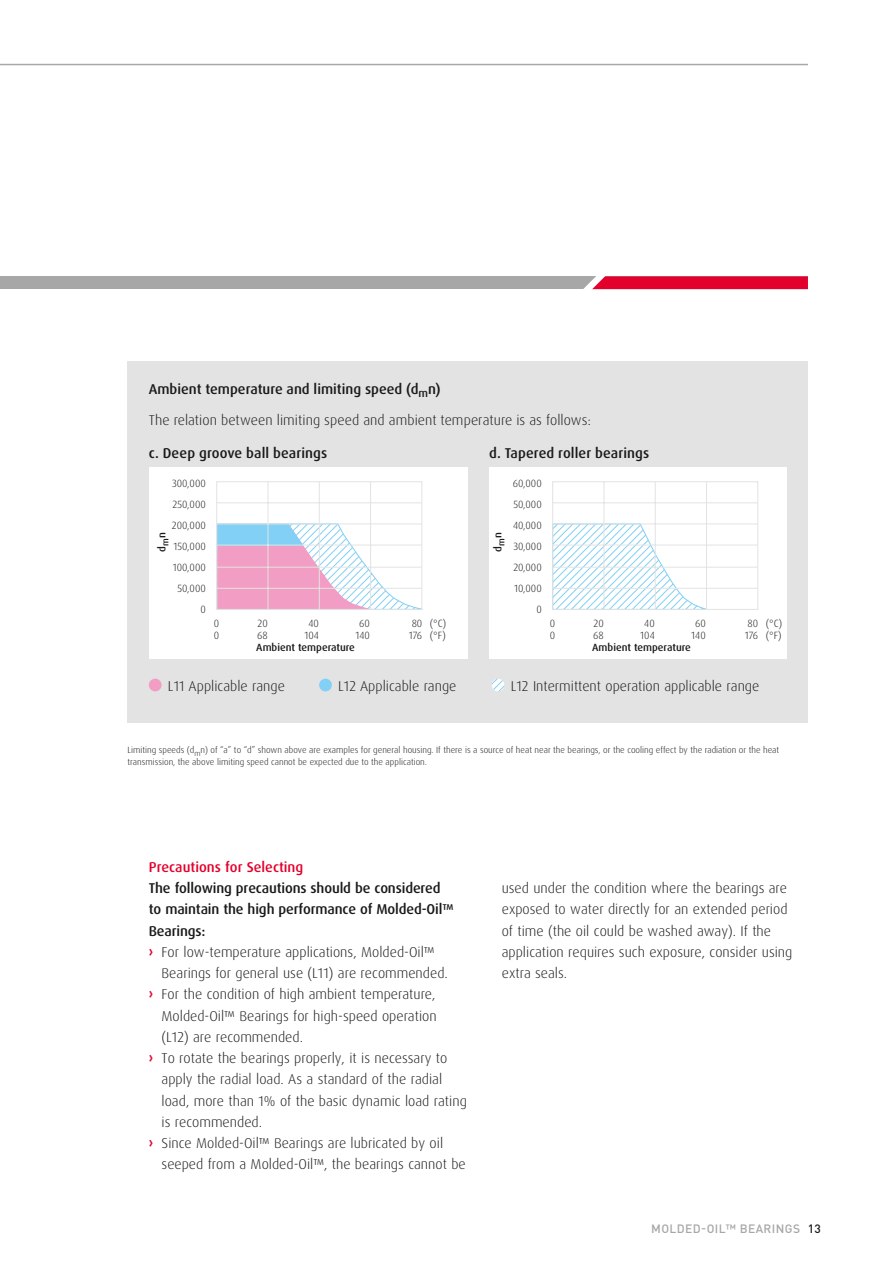
<style>
.page{position:relative;width:893px;height:1263px;background:#fff}
.page>*{position:absolute;margin:0;border:0;box-sizing:border-box;transform-origin:0 0}
.t1{font:300 14.25px/21.3px "Dax Pro";color:#1a1a18}
.t2{font:500 14.25px/21.3px "Dax Pro";letter-spacing:-.01em;color:#1a1a18}
.t3{font:500 14.25px "Dax Pro";letter-spacing:.01em;color:#1a1a18}
.t4{font:500 14.25px "Dax Pro";color:#e4002c}
.t5{font:500 12px "DIN Pro";letter-spacing:.035em;color:#a7a7a8}
.t6{font:300 10.5px/21px "Dax Pro";color:#1a1a18;text-align:right}
.t7{font:500 10.5px "Dax Pro";color:#1a1a18}
.t8{font:300 9px/12px "Dax Pro";color:#1a1a18}
.s1{font-weight:500}
.s2{font-weight:700;color:#e4002c}
.s3{font-weight:300}
.s4{color:#1a1a18}
</style>
<div class="page">
<div style="left:0;top:276px;width:808px;height:13px;background:#a7a7a8"></div>
<svg style="left:583px;top:276px;width:225px;height:14px;background:#e32147"></svg>
<hr style="left:0;top:64px;width:808px;height:1px;background:#a7a7a8">
<div style="left:128px;top:361px;width:680px;height:362px;background:#e3e3e3"></div>
<div style="left:149px;top:468px;width:319px;height:191px;background:#fff"></div>
<svg style="left:218px;top:524px;width:205px;height:86px"></svg>
<hr style="left:370px;top:482px;width:1px;height:127px;background:#e3e3e3">
<hr style="left:319px;top:482px;width:1px;height:127px;background:#e3e3e3">
<hr style="left:267px;top:482px;width:2px;height:127px;background:#e3e3e3">
<hr style="left:217px;top:588px;width:205px;height:1px;background:#e3e3e3">
<hr style="left:217px;top:567px;width:205px;height:1px;background:#e3e3e3">
<hr style="left:217px;top:544px;width:205px;height:1px;background:#e3e3e3">
<hr style="left:217px;top:523px;width:205px;height:1px;background:#e3e3e3">
<hr style="left:217px;top:502px;width:205px;height:1px;background:#e3e3e3">
<div style="left:216px;top:481px;width:206px;height:129px;border:1px solid #e3e3e3"></div>
<div style="left:489px;top:468px;width:298px;height:191px;background:#fff"></div>
<svg style="left:554px;top:524px;width:159px;height:84px"></svg>
<hr style="left:706px;top:482px;width:1px;height:127px;background:#e3e3e3">
<hr style="left:655px;top:482px;width:1px;height:127px;background:#e3e3e3">
<hr style="left:603px;top:482px;width:1px;height:127px;background:#e3e3e3">
<hr style="left:553px;top:588px;width:205px;height:1px;background:#e3e3e3">
<hr style="left:553px;top:567px;width:205px;height:1px;background:#e3e3e3">
<hr style="left:553px;top:544px;width:205px;height:1px;background:#e3e3e3">
<hr style="left:553px;top:523px;width:205px;height:1px;background:#e3e3e3">
<hr style="left:553px;top:502px;width:205px;height:1px;background:#e3e3e3">
<div style="left:552px;top:481px;width:206px;height:129px;border:1px solid #e3e3e3"></div>
<div style="left:319px;top:679px;width:13px;height:12px;background:#82d0f5;border-radius:50%"></div>
<div style="left:149px;top:679px;width:13px;height:12px;background:#f29ec4;border-radius:50%"></div>
<svg style="left:492px;top:679px;width:12px;height:12px"></svg>
<p class="t1" style="left:149px;top:373px;width:444px;line-height:31.3px"><span class="s1">Ambient temperature and limiting speed (d</span><sub>m</sub><span class="s1">n)<br></span>The relation between limiting speed and ambient temperature is as follows:</p>
<p class="t3" style="left:149px;top:444px;width:180px">c. Deep groove ball bearings</p>
<p class="t3" style="left:489px;top:444px;width:162px">d. Tapered roller bearings</p>
<p class="t6" style="left:513px;top:472px;width:30px">60,000<br>50,000<br>40,000<br>30,000<br>20,000<br>10,000<br>0</p>
<p class="t6" style="left:550px;top:613px;width:7px">0</p>
<p class="t6" style="left:593px;top:613px;width:12px">20</p>
<p class="t6" style="left:644px;top:613px;width:12px">40</p>
<p class="t6" style="left:695px;top:613px;width:12px">60</p>
<p class="t6" style="left:748px;top:613px;width:36px">80 (°C)</p>
<p class="t6" style="left:550px;top:625px;width:7px">0</p>
<p class="t6" style="left:593px;top:625px;width:12px">68</p>
<p class="t6" style="left:640px;top:625px;width:16px">104</p>
<p class="t6" style="left:691px;top:625px;width:16px">140</p>
<p class="t6" style="left:745px;top:625px;width:39px">176 (°F)</p>
<p class="t7" style="left:592px;top:640px;width:100px">Ambient temperature</p>
<p class="t6" style="left:172px;top:472px;width:35px">300,000<br>250,000<br>200,000<br>150,000<br>100,000<br>50,000<br>0</p>
<p class="t7" style="left:155px;top:552px;width:21px;rotate:-90deg">d<sub>m</sub>n</p>
<p class="t7" style="left:491px;top:552px;width:21px;rotate:-90deg">d<sub>m</sub>n</p>
<p class="t6" style="left:214px;top:613px;width:7px">0</p>
<p class="t6" style="left:258px;top:613px;width:12px">20</p>
<p class="t6" style="left:308px;top:613px;width:12px">40</p>
<p class="t6" style="left:359px;top:613px;width:12px">60</p>
<p class="t6" style="left:412px;top:613px;width:36px">80 (°C)</p>
<p class="t6" style="left:214px;top:625px;width:7px">0</p>
<p class="t6" style="left:257px;top:625px;width:12px">68</p>
<p class="t6" style="left:304px;top:625px;width:16px">104</p>
<p class="t6" style="left:355px;top:625px;width:16px">140</p>
<p class="t6" style="left:409px;top:625px;width:39px">176 (°F)</p>
<p class="t7" style="left:256px;top:640px;width:100px">Ambient temperature</p>
<p class="t1" style="left:168px;top:675px;width:118px">L11 Applicable range</p>
<p class="t1" style="left:338px;top:675px;width:120px">L12 Applicable range</p>
<p class="t1" style="left:511px;top:675px;width:250px">L12 Intermittent operation applicable range</p>
<p class="t8" style="left:128px;top:744px;width:653px">Limiting speeds (d<sub>m</sub>n) of “a” to “d” shown above are examples for general housing. If there is a source of heat near the bearings, or the cooling effect by the radiation or the heat transmission, the above limiting speed cannot be expected due to the application.</p>
<p class="t4" style="left:149px;top:858px;width:156px">Precautions for Selecting</p>
<p class="t2" style="left:149px;top:877px;width:306px">The following precautions should be considered to maintain the high performance of Molded-Oil™ Bearings:<br><span class="s2">›</span> <span class="s3">For low-temperature applications, Molded-Oil™</span></p>
<p class="t1" style="left:162px;top:962px;width:288px">Bearings for general use (L11) are recommended.</p>
<p class="t1" style="left:149px;top:984px;width:288px"><span class="s2">›</span> For the condition of high ambient temperature,</p>
<p class="t1" style="left:162px;top:1005px;width:277px">Molded-Oil™ Bearings for high-speed operation</p>
<p class="t1" style="left:162px;top:1026px;width:143px">(L12) are recommended.</p>
<p class="t1" style="left:149px;top:1047px;width:300px"><span class="s2">›</span> To rotate the bearings properly, it is necessary to</p>
<p class="t1" style="left:162px;top:1069px;width:282px">apply the radial load. As a standard of the radial</p>
<p class="t1" style="left:162px;top:1090px;width:307px">load, more than 1% of the basic dynamic load rating</p>
<p class="t1" style="left:162px;top:1111px;width:102px">is recommended.</p>
<p class="t1" style="left:149px;top:1132px;width:296px"><span class="s2">›</span> Since Molded-Oil™ Bearings are lubricated by oil</p>
<p class="t1" style="left:162px;top:1154px;width:306px">seeped from a Molded-Oil™, the bearings cannot be</p>
<p class="t1" style="left:502px;top:877px;width:292px">used under the condition where the bearings are exposed to water directly for an extended period of time (the oil could be washed away). If the application requires such exposure, consider using extra seals.</p>
<p class="t5" style="left:651px;top:1221px;width:171px">MOLDED-OIL™ BEARINGS <span class="s4">13</span></p>
</div>
